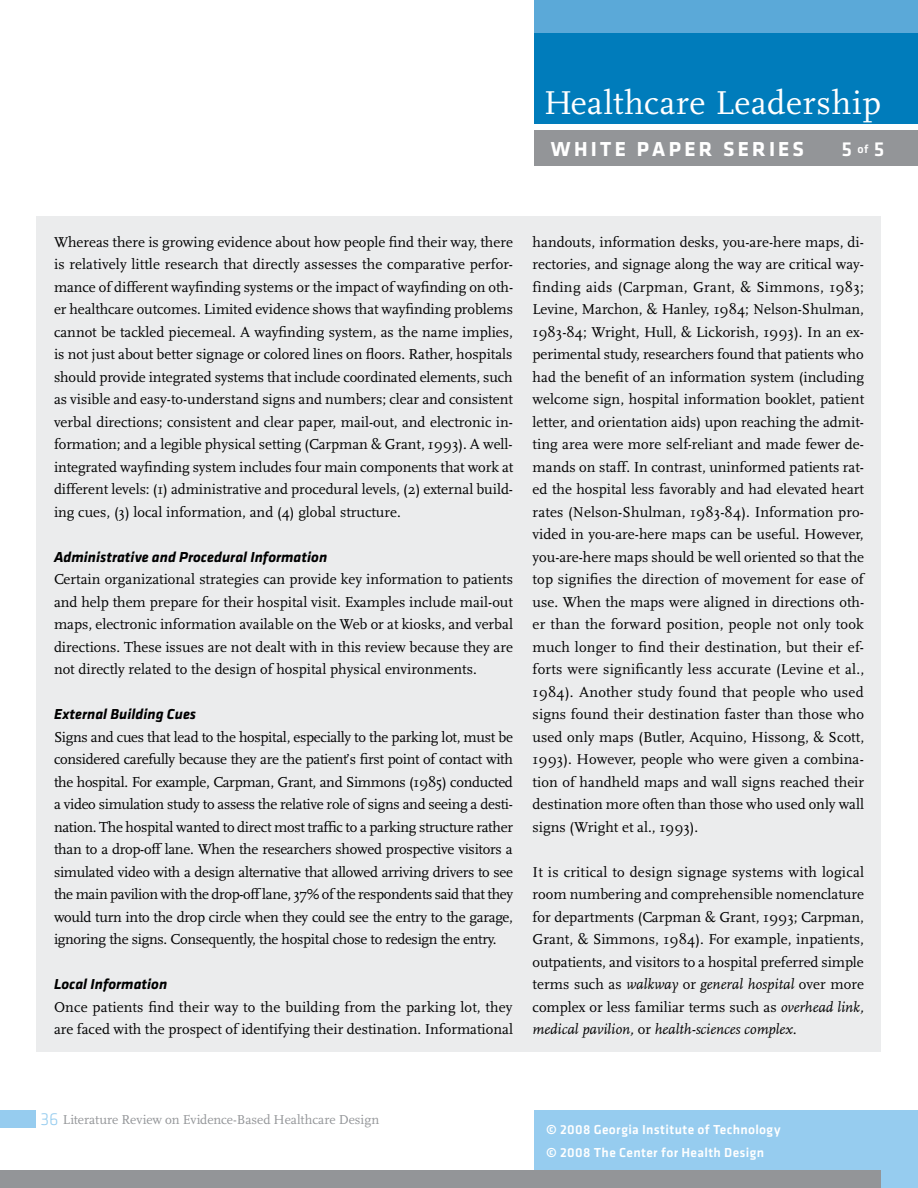
<style>
.page{position:relative;width:918px;height:1188px;background:#fff}
.page>*{position:absolute;margin:0;border:0;box-sizing:border-box;transform-origin:0 0}
.t1{font:34.5px "Scala";letter-spacing:.02em;color:#fff}
.t2{font:700 21px "Klavika";letter-spacing:.155em;color:#fff}
.t3{font:500 21px "Klavika";color:#fff}
.t4{font:300 18px "Klavika";color:#96ccef}
.t5{font:15px/22.5px "Scala";color:#000;text-align:justify}
.t6{font:italic 700 15px "Klavika";color:#000}
.t7{font:500 13.5px/23.1px "Klavika";letter-spacing:.025em;color:#fff}
.t8{font:13.5px "Scala";letter-spacing:-.005em;color:#939598}
.s1{font-size:12px}
.s2{font-style:italic}
</style>
<div class="page">
<div style="left:534px;top:27px;width:384px;height:97px;background:#007cbb"></div>
<div style="left:36px;top:216px;width:844px;height:836px;background:#ebeced"></div>
<div style="left:534px;top:0;width:384px;height:33px;background:#5ba9d8"></div>
<div style="left:534px;top:130px;width:384px;height:36px;background:#939598"></div>
<div style="left:534px;top:1111px;width:384px;height:77px;background:#96ccef"></div>
<div style="left:0;top:1170px;width:880px;height:18px;background:#939598"></div>
<div style="left:0;top:1111px;width:35px;height:17px;background:#96ccef"></div>
<h1 class="t1" style="left:544px;top:84px;width:338px">Healthcare Leadership</h1>
<h2 class="t2" style="left:551px;top:137px;width:255px">WHITE PAPER SERIES</h2>
<h2 class="t3" style="left:842px;top:137px;width:44px">5<span class="s1">of</span>5</h2>
<p class="t5" style="left:54px;top:231px;width:461px">Whereas there is growing evidence about how people find their way, there is relatively little research that directly assesses the comparative perfor&shy;mance of different wayfinding systems or the impact of wayfinding on oth&shy;er healthcare outcomes. Limited evidence shows that wayfinding problems cannot be tackled piecemeal. A wayfinding system, as the name implies, is not just about better signage or colored lines on floors. Rather, hospitals should provide integrated systems that include coordinated elements, such as visible and easy-to-understand signs and numbers; clear and consistent verbal directions; consistent and clear paper, mail-out, and electronic in&shy;formation; and a legible physical setting (Carpman &amp; Grant, 1993). A well&shy;integrated wayfinding system includes four main components that work at different levels: (1) administrative and procedural levels, (2) external build&shy;ing cues, (3) local information, and (4) global structure.</p>
<p class="t6" style="left:54px;top:549px;width:275px">Administrative and Procedural Information</p>
<p class="t5" style="left:54px;top:568px;width:461px">Certain organizational strategies can provide key information to patients and help them prepare for their hospital visit. Examples include mail-out maps, electronic information available on the Web or at kiosks, and verbal directions. These issues are not dealt with in this review because they are not directly related to the design of hospital physical environments.</p>
<p class="t6" style="left:54px;top:706px;width:144px">External Building Cues</p>
<p class="t5" style="left:54px;top:726px;width:461px">Signs and cues that lead to the hospital, especially to the parking lot, must be considered carefully because they are the patient’s first point of contact with the hospital. For example, Carpman, Grant, and Simmons (1985) conducted a video simulation study to assess the relative role of signs and seeing a desti&shy;nation. The hospital wanted to direct most traffic to a parking structure rather than to a drop-off lane. When the researchers showed prospective visitors a simulated video with a design alternative that allowed arriving drivers to see the main pavilion with the drop-off lane, 37% of the respondents said that they would turn into the drop circle when they could see the entry to the garage, ignoring the signs. Consequently, the hospital chose to redesign the entry.</p>
<p class="t6" style="left:54px;top:976px;width:115px">Local Information</p>
<p class="t5" style="left:54px;top:996px;width:461px">Once patients find their way to the building from the parking lot, they are faced with the prospect of identifying their destination. Informational</p>
<p class="t5" style="left:533px;top:231px;width:333px">handouts, information desks, you-are-here maps, di&shy;rectories, and signage along the way are critical way&shy;finding aids (Carpman, Grant, &amp; Simmons, 1983; Levine, Marchon, &amp; Hanley, 1984; Nelson-Shulman, 1983-84; Wright, Hull, &amp; Lickorish, 1993). In an ex&shy;perimental study, researchers found that patients who had the benefit of an information system (including welcome sign, hospital information booklet, patient letter, and orientation aids) upon reaching the admit&shy;ting area were more self-reliant and made fewer de&shy;mands on staff. In contrast, uninformed patients rat&shy;ed the hospital less favorably and had elevated heart rates (Nelson-Shulman, 1983-84). Information pro&shy;vided in you-are-here maps can be useful. However, you-are-here maps should be well oriented so that the top signifies the direction of movement for ease of use. When the maps were aligned in directions oth&shy;er than the forward position, people not only took much longer to find their destination, but their ef&shy;forts were significantly less accurate (Levine et al., 1984). Another study found that people who used signs found their destination faster than those who used only maps (Butler, Acquino, Hissong, &amp; Scott, 1993). However, people who were given a combina&shy;tion of handheld maps and wall signs reached their destination more often than those who used only wall signs (Wright et al., 1993).</p>
<p class="t5" style="left:533px;top:861px;width:333px">It is critical to design signage systems with logical room numbering and comprehensible nomenclature for departments (Carpman &amp; Grant, 1993; Carpman, Grant, &amp; Simmons, 1984). For example, inpatients, outpatients, and visitors to a hospital preferred simple terms such as <span class="s2">walkway</span> or <span class="s2">general hospital</span> over more complex or less familiar terms such as <span class="s2">overhead link, medical pavilion,</span> or <span class="s2">health-sciences complex.</span></p>
<p class="t4" style="left:40px;top:1109px;width:20px">36</p>
<p class="t8" style="left:63px;top:1112px;width:318px">Literature Review on Evidence-Based Healthcare Design</p>
<p class="t7" style="left:546px;top:1118px;width:236px">© 2008 Georgia Institute of Technology © 2008 The Center for Health Design</p>
</div>
